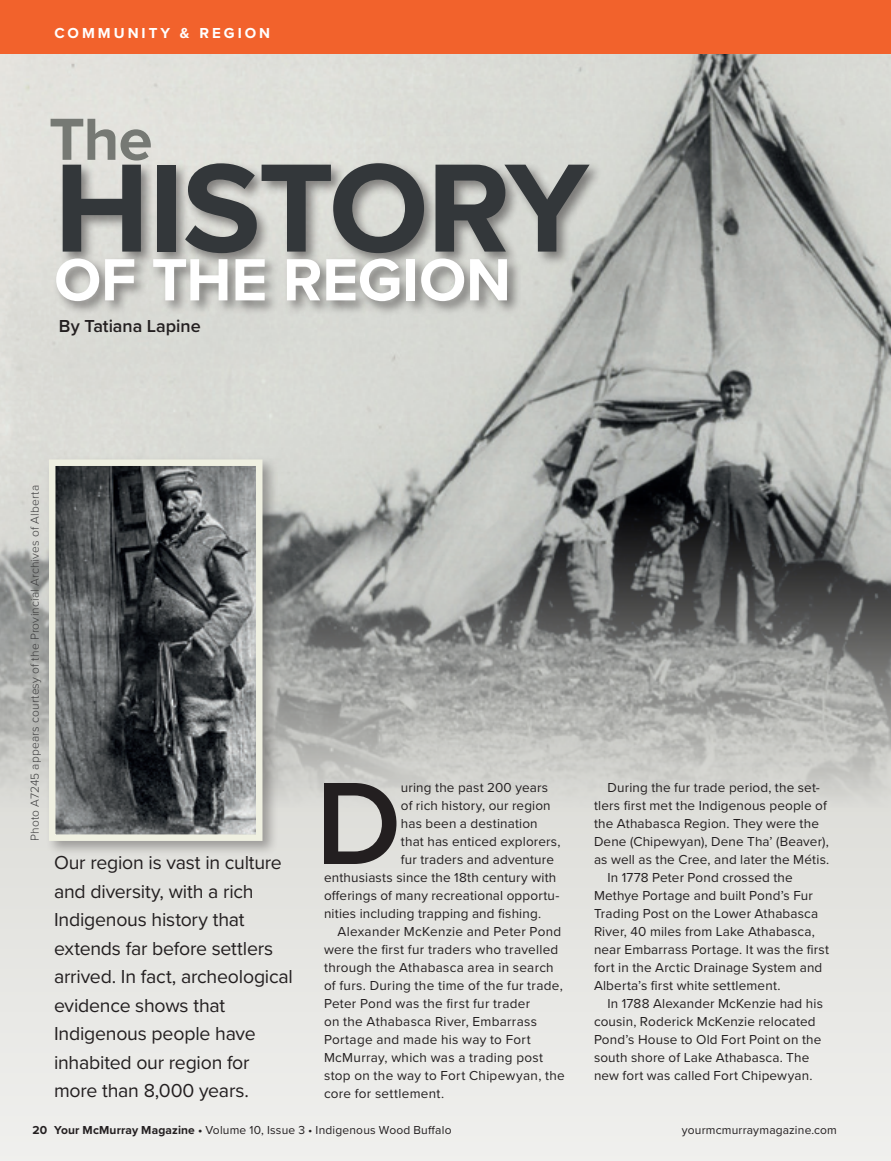
<style>
.page{position:relative;width:891px;height:1161px;background:#fff}
.page>*{position:absolute;margin:0;border:0;box-sizing:border-box;transform-origin:0 0}
.t1{font:700 130.35px "Proxima Nova";letter-spacing:-.015em;color:#33373a}
.Text_Drop_Cap{font:600 121.5px "Proxima Nova";color:#231f20}
.t2{font:700 61.8px "Proxima Nova";letter-spacing:-.005em;color:#fff}
.t3{font:700 61.5px "Proxima Nova";color:#767974}
.Text_Intro{font:19.5px/28.5px "Proxima Nova";letter-spacing:-.01em;color:#231f20}
.Author{font:600 18px "Proxima Nova";letter-spacing:-.005em;color:#231f20}
.t4{font:700 15px "Proxima Nova";letter-spacing:.2em;color:#fff}
.Text_Inset{font:13.5px/18px "Proxima Nova";letter-spacing:.015em;color:#231f20}
.Text_Drop_Cap-2{font:13.5px "Proxima Nova";letter-spacing:.01em;color:#231f20}
.t5{font:12px "Proxima Nova";letter-spacing:.015em;color:#231f20}
.Photo{font:300 12px "Proxima Nova";letter-spacing:.015em;color:#3e3e3f}
.t6{font:700 12px "Proxima Nova";color:#231f20}
.s1{font-weight:700}
</style>
<div class="page">
<div style="left:0;top:0;width:891px;height:54px;background:#f2622c"></div>
<div style="left:0;top:54px;width:891px;height:1107px;background:#e7e7e4"></div>
<img style="left:0;top:54px;width:891px;height:757px">
<div style="left:59px;top:159px;width:544px;height:109px;background:#231f20;opacity:.5"></div>
<div style="left:53px;top:255px;width:469px;height:61px;background:#231f20;opacity:.5"></div>
<div style="left:45px;top:455px;width:233px;height:401px;background:#231f20;opacity:.35"></div>
<img style="left:56px;top:466px;width:199px;height:368px">
<div style="left:49px;top:459px;width:213px;height:382px;border:6px solid #eff0e1"></div>
<p class="t4" style="left:54px;top:22px;width:217px">COMMUNITY &amp; REGION</p>
<p class="t3" style="left:49px;top:93px;width:105px">The</p>
<p class="t1" style="left:54px;top:111px;width:537px">HISTORY</p>
<p class="t2" style="left:54px;top:234px;width:458px">OF THE REGION</p>
<p class="Author" style="left:59px;top:312px;width:143px">By Tatiana Lapine</p>
<p class="Photo" style="left:26px;top:841px;width:358px;rotate:-90deg">Photo A7245 appears courtesy of the Provincial Archives of Alberta</p>
<p class="Text_Intro" style="left:54px;top:848px;width:241px">Our region is vast in culture and diversity, with a rich<br>Indigenous history that extends far before settlers arrived. In fact, archeological evidence shows that<br>Indigenous people have inhabited our region for more than 8,000 years.</p>
<p class="Text_Drop_Cap" style="left:315px;top:733px;width:88px">D</p>
<p class="Text_Drop_Cap-2" style="left:401px;top:777px;width:149px">uring the past 200 years</p>
<p class="Text_Drop_Cap-2" style="left:401px;top:795px;width:151px">of rich history, our region</p>
<p class="Text_Drop_Cap-2" style="left:401px;top:813px;width:138px">has been a destination</p>
<p class="Text_Drop_Cap-2" style="left:401px;top:831px;width:161px">that has enticed explorers,</p>
<p class="Text_Drop_Cap-2" style="left:401px;top:849px;width:155px">fur traders and adventure</p>
<p class="Text_Drop_Cap-2" style="left:324px;top:867px;width:234px">enthusiasts since the 18th century with</p>
<p class="Text_Drop_Cap-2" style="left:324px;top:885px;width:237px">offerings of many recreational opportu-</p>
<p class="Text_Drop_Cap-2" style="left:324px;top:903px;width:219px">nities including trapping and fishing.</p>
<p class="Text_Inset" style="left:324px;top:922px;width:242px;text-indent:14px">Alexander McKenzie and Peter Pond were the first fur traders who travelled through the Athabasca area in search of furs. During the time of the fur trade, Peter Pond was the first fur trader<br>on the Athabasca River, Embarrass Portage and made his way to Fort McMurray, which was a trading post stop on the way to Fort Chipewyan, the core for settlement.</p>
<p class="Text_Inset" style="left:594px;top:778px;width:237px;text-indent:14px">During the fur trade period, the set&shy;tlers first met the Indigenous people of the Athabasca Region. They were the Dene (Chipewyan), Dene Tha’ (Beaver), as well as the Cree, and later the Métis.</p>
<p class="Text_Inset" style="left:594px;top:868px;width:237px;text-indent:14px">In 1778 Peter Pond crossed the Methye Portage and built Pond’s Fur Trading Post on the Lower Athabasca River, 40 miles from Lake Athabasca, near Embarrass Portage. It was the first fort in the Arctic Drainage System and Alberta’s first white settlement.</p>
<p class="Text_Inset" style="left:594px;top:994px;width:230px;text-indent:14px">In 1788 Alexander McKenzie had his cousin, Roderick McKenzie relocated Pond’s House to Old Fort Point on the south shore of Lake Athabasca. The new fort was called Fort Chipewyan.</p>
<p class="t6" style="left:32px;top:1121px;width:16px">20</p>
<p class="t5" style="left:54px;top:1121px;width:399px"><span class="s1">Your McMurray Magazine •</span> Volume 10, Issue 3 • Indigenous Wood Buffalo</p>
<p class="t5" style="left:682px;top:1121px;width:157px">yourmcmurraymagazine.com</p>
</div>
